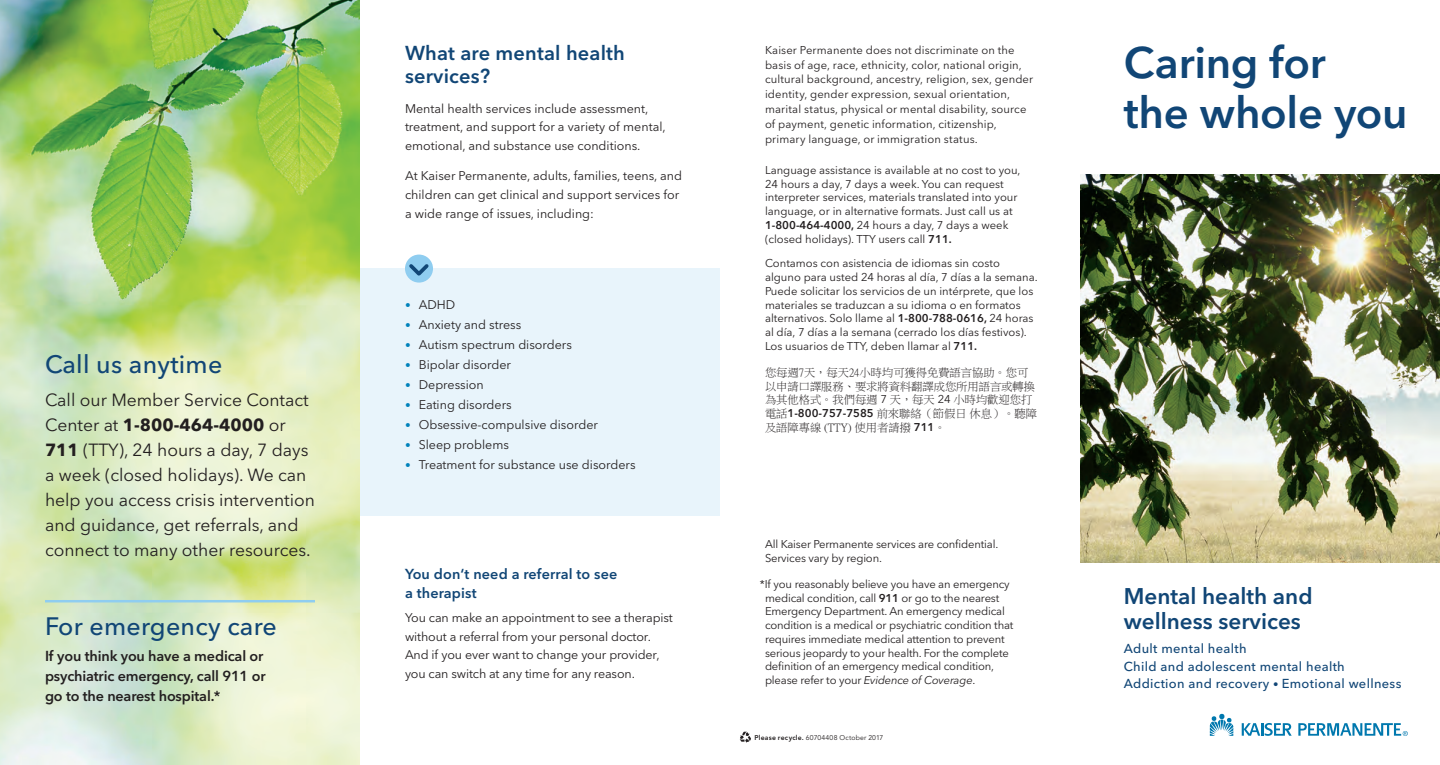
<style>
.page{position:relative;width:1440px;height:765px;background:#fff}
.page>*{position:absolute;margin:0;border:0;box-sizing:border-box;transform-origin:0 0}
.SubHead_Demi__20_23{font:600 43.75px/50px "Avenir Next LT Pro";letter-spacing:-.005em;color:#114676}
.BodyCopy_Demi__11_5{font:500 25px "Avenir Next LT Pro";letter-spacing:.01em;color:#114676}
.BodyCopy_Roman__10_1{font:600 22.5px/25px "Avenir Next LT Pro";color:#114676}
.BodyCopy_Demi__11_5-2{font:600 20px/22.5px "Avenir Next LT Pro";letter-spacing:.01em;color:#114676}
.BodyCopy_Book__10_13{font:17.5px/25px "Avenir Next LT Pro";color:#231f20}
.BodyCopy_Book__10_13-2{font:600 14.38px/20px "Avenir Next LT Pro";letter-spacing:-.01em;color:#231f20}
.BodyCopy_Demi__11_5-3{font:600 14.38px/18.1px "Avenir Next LT Pro";letter-spacing:.01em;color:#114676}
.BodyCopy_Roman__10_1-2{font:500 12.88px/17.8px "Avenir Next LT Pro";letter-spacing:.025em;color:#114676}
.BodyCopy_Book__10_13-3{font:12.5px/18.8px "Avenir Next LT Pro";color:#231f20}
.Locations_Bold{font:11.25px/13.8px "Avenir Next LT Pro";color:#231f20}
.Disclaimer{font:11.25px/13.8px "Avenir Next LT Pro";letter-spacing:-.015em;color:#231f20}
.Locations_Bold-2{font:11.25px/13.8px "P Ming Li U";color:#231f20}
.RecycleSlug{font:6.88px "Avenir LT Std";letter-spacing:.03em;color:#231f20}
.s1{font-weight:700}
.s2{font-size:11.25px;color:#0082bb}
.s3{font-weight:600}
.s4{font-family:"Avenir Next LT Pro"}
.s5{font-family:"Avenir Next LT Pro";font-weight:600}
.s6{font-style:italic}
.s7{font-weight:800}
.s8{font-size:10.75px}
</style>
<div class="page">
<img style="left:0;top:0;width:360px;height:765px">
<hr style="left:45px;top:600px;width:270px;height:2px;background:#8fcdf0">
<img style="left:1080px;top:175px;width:360px;height:387px">
<div style="left:360px;top:269px;width:360px;height:247px;background:#e8f4fb"></div>
<svg style="left:740px;top:732px;width:11px;height:11px"></svg>
<svg style="left:1210px;top:714px;width:23px;height:22px"></svg>
<svg style="left:1242px;top:723px;width:50px;height:13px"></svg>
<svg style="left:1298px;top:723px;width:110px;height:13px"></svg>
<div style="left:405px;top:255px;width:28px;height:28px;background:#8fcdf0;border-radius:50%"></div>
<svg style="left:406px;top:261px;width:26px;height:18px"></svg>
<p class="BodyCopy_Demi__11_5" style="left:45px;top:349px;width:179px">Call us anytime</p>
<p class="BodyCopy_Book__10_13" style="left:45px;top:387px;width:271px">Call our Member Service Contact<br>Center at <span class="s1">1-800-464-4000</span> or<br><span class="s1">711</span> (TTY), 24 hours a day, 7 days a week (closed holidays). We can help you access crisis intervention and guidance, get referrals, and connect to many other resources.</p>
<p class="BodyCopy_Demi__11_5" style="left:45px;top:611px;width:233px">For emergency care</p>
<p class="BodyCopy_Book__10_13-2" style="left:45px;top:646px;width:222px">If you think you have a medical or psychiatric emergency, call 911 or go to the nearest hospital.*</p>
<p class="BodyCopy_Demi__11_5-2" style="left:405px;top:42px;width:221px">What are mental health services?</p>
<p class="BodyCopy_Book__10_13-3" style="left:405px;top:99px;width:262px">Mental health services include assessment, treatment, and support for a variety of mental, emotional, and substance use conditions.</p>
<p class="BodyCopy_Book__10_13-3" style="left:405px;top:166px;width:279px">At Kaiser Permanente, adults, families, teens, and children can get clinical and support services for a wide range of issues, including:</p>
<p class="BodyCopy_Book__10_13-3" style="left:405px;top:295px;width:52px"><span class="s2">•</span> ADHD</p>
<p class="BodyCopy_Book__10_13-3" style="left:405px;top:315px;width:118px"><span class="s2">•</span> Anxiety and stress</p>
<p class="BodyCopy_Book__10_13-3" style="left:405px;top:335px;width:169px"><span class="s2">•</span> Autism spectrum disorders</p>
<p class="BodyCopy_Book__10_13-3" style="left:405px;top:355px;width:108px"><span class="s2">•</span> Bipolar disorder</p>
<p class="BodyCopy_Book__10_13-3" style="left:405px;top:375px;width:80px"><span class="s2">•</span> Depression</p>
<p class="BodyCopy_Book__10_13-3" style="left:405px;top:395px;width:108px"><span class="s2">•</span> Eating disorders</p>
<p class="BodyCopy_Book__10_13-3" style="left:405px;top:415px;width:194px"><span class="s2">•</span> Obsessive-compulsive disorder</p>
<p class="BodyCopy_Book__10_13-3" style="left:405px;top:435px;width:106px"><span class="s2">•</span> Sleep problems</p>
<p class="BodyCopy_Book__10_13-3" style="left:405px;top:455px;width:232px"><span class="s2">•</span> Treatment for substance use disorders</p>
<p class="BodyCopy_Demi__11_5-3" style="left:405px;top:565px;width:214px">You don‘t need a referral to see a therapist</p>
<p class="BodyCopy_Book__10_13-3" style="left:405px;top:608px;width:269px">You can make an appointment to see a therapist without a referral from your personal doctor.<br>And if you ever want to change your provider, you can switch at any time for any reason.</p>
<p class="Locations_Bold" style="left:765px;top:42px;width:270px;line-height:15px">Kaiser Permanente does not discriminate on the basis of age, race, ethnicity, color, national origin, cultural background, ancestry, religion, sex, gender identity, gender expression, sexual orientation, marital status, physical or mental disability, source of payment, genetic information, citizenship, primary language, or immigration status.</p>
<p class="Locations_Bold" style="left:765px;top:163px;width:257px">Language assistance is available at no cost to you, 24 hours a day, 7 days a week. You can request interpreter services, materials translated into your language, or in alternative formats. Just call us at <span class="s3">1-800-464-4000,</span> 24 hours a day, 7 days a week (closed holidays). TTY users call <span class="s3">711.</span></p>
<p class="Locations_Bold" style="left:765px;top:257px;width:274px">Contamos con asistencia de idiomas sin costo alguno para usted 24 horas al día, 7 días a la semana.<br>Puede solicitar los servicios de un intérprete, que los materiales se traduzcan a su idioma o en formatos alternativos. Solo llame al <span class="s3">1-800-788-0616,</span> 24 horas al día, 7 días a la semana (cerrado los días festivos).<br>Los usuarios de TTY, deben llamar al <span class="s3">711.</span></p>
<p class="Locations_Bold-2" style="left:765px;top:366px;width:274px">您每週7天，每天24小時均可獲得免費語言協助。您可以申請口譯服務、要求將資料翻譯成您所用語言或轉換為其他格式。我們每週 <span class="s4">7</span> 天，每天 <span class="s4">24</span> 小時均歡迎您打電話<span class="s5">1-800-757-7585</span> 前來聯絡（節假日 休息）。聽障及語障專線 (TTY) 使用者請撥 <span class="s5">711</span>。</p>
<p class="Disclaimer" style="left:765px;top:537px;width:235px">All Kaiser Permanente services are confidential.<br>Services vary by region.</p>
<p class="Disclaimer" style="left:765px;top:577px;width:250px;text-indent:-5px">If* you reasonably believe you have an emergency medical condition, call <span class="s3">911</span> or go to the nearest Emergency Department. An emergency medical condition is a medical or psychiatric condition that requires immediate medical attention to prevent serious jeopardy to your health. For the complete definition of an emergency medical condition, please refer to your <span class="s6">Evidence of Coverage</span>.</p>
<p class="RecycleSlug" style="left:754px;top:734px;width:131px"><span class="s7">Please recycle.</span> 60704408 October 2017</p>
<p class="SubHead_Demi__20_23" style="left:1124px;top:38px;width:285px">Caring for<br>the whole you</p>
<p class="BodyCopy_Roman__10_1" style="left:1124px;top:584px;width:190px">Mental health and wellness services</p>
<p class="BodyCopy_Roman__10_1-2" style="left:1124px;top:640px;width:279px">Adult mental health<br>Child and adolescent mental health<br>Addiction and recovery <span class="s8">•</span> Emotional wellness</p>
</div>
